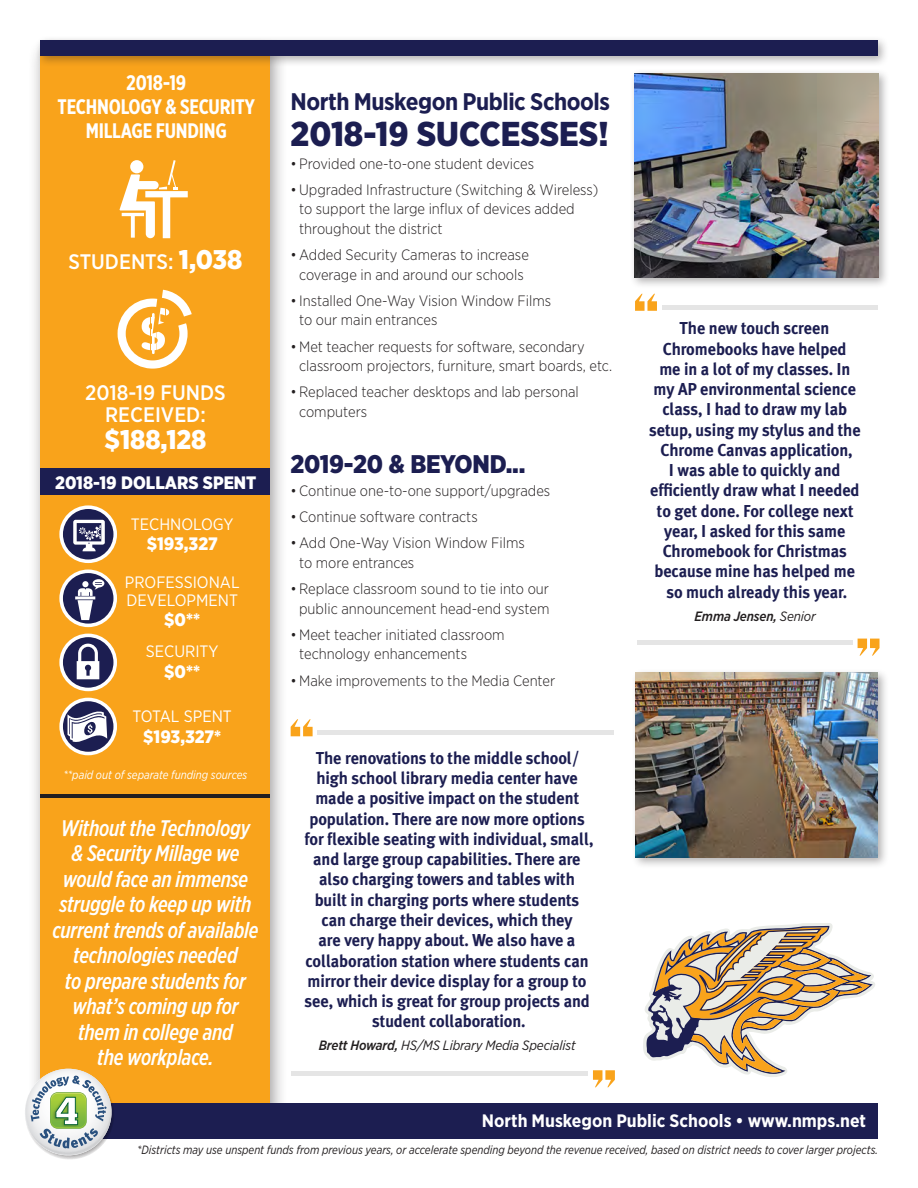
<style>
.page{position:relative;width:918px;height:1188px;background:#fff}
.page>*{position:absolute;margin:0;border:0;box-sizing:border-box;transform-origin:0 0}
.h3_Summary{font:900 34.5px "Gotham Narrow";color:#1c1e51}
.p_Students_funds{font:900 27px "Gotham Narrow";color:#fff}
.h3_Summary-2{font:900 25.5px "Gotham Narrow";letter-spacing:-.01em;color:#1c1e51}
.h3_Summary-3{font:700 24px "Gotham Narrow";letter-spacing:-.02em;color:#1c1e51}
.h4_School_Tag{font:italic 500 22.5px/25.5px "Gotham X Narrow";letter-spacing:-.01em;color:#fff;text-align:center}
.h1_general_title{font:700 21px/24px "Gotham X Narrow";letter-spacing:-.01em;color:#fff;text-align:center}
.p_Students_funds-2{font:500 21px/22.5px "Gotham Narrow";color:#fff;text-align:center}
.h5_Bottom_Tag_and_We{font:700 18px "Gotham Narrow";color:#fff}
.p_Dollars_Spent_Text{font:900 18px "Gotham Narrow";color:#fff}
.h2_Dollars_Spent{font:900 18px "Gotham Narrow";color:#fff}
.p_Quote{font:700 17.25px/20.2px "Meta Plus";letter-spacing:-.005em;color:#1c1e51;text-align:center;scale:.95 1}
.p_Dollars_Spent_Text-2{font:16.5px/18px "Gotham Narrow";color:#fff}
.t1{font:300 15px/19.5px "Gotham Narrow";color:#231f20}
.p_Quote_Name{font:italic 13.5px "Gotham Narrow";letter-spacing:-.01em;color:#231f20}
.p_Quote_Name-2{font:italic 500 13.5px "Gotham Narrow";letter-spacing:-.01em;color:#231f20}
.p_Carry_over_Funds{font:italic 12px "Gotham Narrow";color:#231f20;scale:.94 1}
.p_Carry_over_Funds-2{font:italic 12px "Gotham Narrow";color:#fff;scale:.94 1}
.s1{font-weight:900;font-size:27px}
.s2{font-weight:500}
.s3{font-weight:400}
</style>
<div class="page">
<div style="left:631px;top:668px;width:258px;height:201px;background:#231f20;opacity:.35"></div>
<img style="left:636px;top:673px;width:241px;height:185px">
<div style="left:629px;top:68px;width:261px;height:221px;background:#231f20;opacity:.35"></div>
<img style="left:634px;top:73px;width:244px;height:205px">
<svg style="left:643px;top:923px;width:232px;height:154px"></svg>
<div style="left:28px;top:37px;width:260px;height:1097px;background:#231f20;opacity:.45"></div>
<div style="left:40px;top:52px;width:229px;height:1067px;background:#f9a31b"></div>
<svg style="left:61px;top:635px;width:54px;height:54px"></svg>
<div style="left:59px;top:634px;width:58px;height:57px;border:4px solid #fff;border-radius:50%"></div>
<svg style="left:77px;top:644px;width:22px;height:35px"></svg>
<svg style="left:120px;top:160px;width:68px;height:78px"></svg>
<svg style="left:61px;top:571px;width:54px;height:54px"></svg>
<div style="left:59px;top:570px;width:58px;height:57px;border:4px solid #fff;border-radius:50%"></div>
<svg style="left:75px;top:579px;width:29px;height:41px"></svg>
<svg style="left:61px;top:507px;width:54px;height:54px"></svg>
<div style="left:59px;top:505px;width:58px;height:58px;border:4px solid #fff;border-radius:50%"></div>
<svg style="left:73px;top:520px;width:32px;height:31px"></svg>
<svg style="left:118px;top:290px;width:74px;height:79px"></svg>
<svg style="left:61px;top:699px;width:54px;height:55px"></svg>
<div style="left:59px;top:698px;width:58px;height:57px;border:4px solid #fff;border-radius:50%"></div>
<svg style="left:68px;top:710px;width:39px;height:35px"></svg>
<div style="left:78px;top:1103px;width:800px;height:35px;background:#1c1e51"></div>
<svg style="left:25px;top:1067px;width:89px;height:92px"></svg>
<div style="left:35px;top:35px;width:854px;height:33px;background:#231f20;opacity:.35"></div>
<div style="left:40px;top:40px;width:838px;height:16px;background:#1c1e51"></div>
<div style="left:40px;top:469px;width:229px;height:26px;background:#1c1e51"></div>
<hr style="left:40px;top:795px;width:229px;height:3px;background:#231f20">
<svg style="left:635px;top:294px;width:22px;height:17px"></svg>
<hr style="left:662px;top:305px;width:216px;height:4px;background:#e5e5e5">
<svg style="left:291px;top:719px;width:22px;height:17px"></svg>
<div style="left:317px;top:730px;width:297px;height:5px;background:#e5e5e5"></div>
<svg style="left:593px;top:1070px;width:22px;height:17px"></svg>
<hr style="left:291px;top:1072px;width:297px;height:4px;background:#e5e5e5">
<svg style="left:858px;top:639px;width:22px;height:17px"></svg>
<hr style="left:637px;top:640px;width:216px;height:4px;background:#e5e5e5">
<h1 class="h1_general_title" style="left:58px;top:71px;width:199px">2018-19<br>TECHNOLOGY &amp; SECURITY<br>MILLAGE FUNDING</h1>
<p class="p_Students_funds-2" style="left:68px;top:250px;width:176px">STUDENTS: <span class="s1">1,038</span></p>
<p class="p_Students_funds-2" style="left:85px;top:381px;width:142px">2018-19 FUNDS<br>RECEIVED:</p>
<p class="p_Students_funds" style="left:105px;top:422px;width:103px">$188,128</p>
<h2 class="h2_Dollars_Spent" style="left:55px;top:471px;width:203px">2018-19 DOLLARS SPENT</h2>
<p class="p_Dollars_Spent_Text-2" style="left:131px;top:515px;width:104px">TECHNOLOGY</p>
<p class="p_Dollars_Spent_Text" style="left:147px;top:532px;width:72px">$193,327</p>
<p class="p_Dollars_Spent_Text-2" style="left:125px;top:573px;width:116px">PROFESSIONAL<br>DEVELOPMENT</p>
<p class="p_Dollars_Spent_Text" style="left:164px;top:608px;width:37px">$0**</p>
<p class="p_Dollars_Spent_Text-2" style="left:146px;top:642px;width:74px">SECURITY</p>
<p class="p_Dollars_Spent_Text" style="left:164px;top:660px;width:37px">$0**</p>
<p class="p_Dollars_Spent_Text-2" style="left:133px;top:707px;width:101px">TOTAL SPENT</p>
<p class="p_Dollars_Spent_Text" style="left:143px;top:724px;width:80px">$193,327*</p>
<p class="p_Carry_over_Funds-2" style="left:64px;top:767px;width:197px">**paid out of separate funding sources</p>
<h4 class="h4_School_Tag" style="left:52px;top:815px;width:208px">Without the Technology &amp; Security Millage we would face an immense struggle to keep up with current trends of available technologies needed<br>to prepare students for what’s coming up for them in college and<br>the workplace.</h4>
<h3 class="h3_Summary-3" style="left:291px;top:86px;width:321px">North Muskegon Public Schools</h3>
<h3 class="h3_Summary" style="left:291px;top:111px;width:320px">2018-19 SUCCESSES!</h3>
<p class="t1" style="left:291px;top:153px;width:245px">• Provided one-to-one student devices</p>
<p class="t1" style="left:299px;top:180px;width:301px;text-indent:-9px">• Upgraded Infrastructure (Switching &amp; Wireless) to support the large influx of devices added throughout the district</p>
<p class="t1" style="left:291px;top:245px;width:240px;text-align:center">• Added Security Cameras to increase coverage in and around our schools</p>
<p class="t1" style="left:299px;top:291px;width:254px;text-indent:-9px">• Installed One-Way Vision Window Films to our main entrances</p>
<p class="t1" style="left:299px;top:336px;width:314px;text-indent:-9px">• Met teacher requests for software, secondary classroom projectors, furniture, smart boards, etc.</p>
<p class="t1" style="left:299px;top:382px;width:281px;text-indent:-9px">• Replaced teacher desktops and lab personal computers</p>
<h3 class="h3_Summary-2" style="left:291px;top:447px;width:236px">2019-20 &amp; BEYOND...</h3>
<p class="t1" style="left:291px;top:480px;width:261px">• Continue one-to-one support/upgrades</p>
<p class="t1" style="left:291px;top:507px;width:189px">• Continue software contracts</p>
<p class="t1" style="left:299px;top:533px;width:227px;text-indent:-9px">• Add One-Way Vision Window Films to more entrances</p>
<p class="t1" style="left:291px;top:579px;width:260px;text-align:center">• Replace classroom sound to tie into our public announcement head-end system</p>
<p class="t1" style="left:299px;top:624px;width:207px;text-indent:-9px">• Meet teacher initiated classroom technology enhancements</p>
<p class="t1" style="left:291px;top:670px;width:266px">• Make improvements to the Media Center</p>
<p class="p_Quote" style="left:304px;top:748px;width:306px">The renovations to the middle school/ high school library media center have made a positive impact on the student population. There are now more options for flexible seating with individual, small, and large group capabilities. There are also charging towers and tables with built in charging ports where students can charge their devices, which they<br>are very happy about. We also have a collaboration station where students can mirror their device display for a group to see, which is great for group projects and student collaboration.</p>
<p class="p_Quote_Name" style="left:319px;top:1037px;width:258px"><span class="s2">Brett Howard,</span> HS/MS Library Media Specialist</p>
<p class="p_Quote" style="left:649px;top:318px;width:224px">The new touch screen<br>Chromebooks have helped<br>me in a lot of my classes. In my AP environmental science class, I had to draw my lab setup, using my stylus and the<br>Chrome Canvas application,<br>I was able to quickly and efficiently draw what I needed to get done. For college next year, I asked for this same<br>Chromebook for Christmas because mine has helped me so much already this year.</p>
<p class="p_Quote_Name-2" style="left:695px;top:607px;width:123px">Emma Jensen, <span class="s3">Senior</span></p>
<h5 class="h5_Bottom_Tag_and_We" style="left:482px;top:1110px;width:386px">North Muskegon Public Schools • www.nmps.net</h5>
<p class="p_Carry_over_Funds" style="left:137px;top:1143px;width:790px">*Districts may use unspent funds from previous years, or accelerate spending beyond the revenue received, based on district needs to cover larger projects.</p>
</div>
